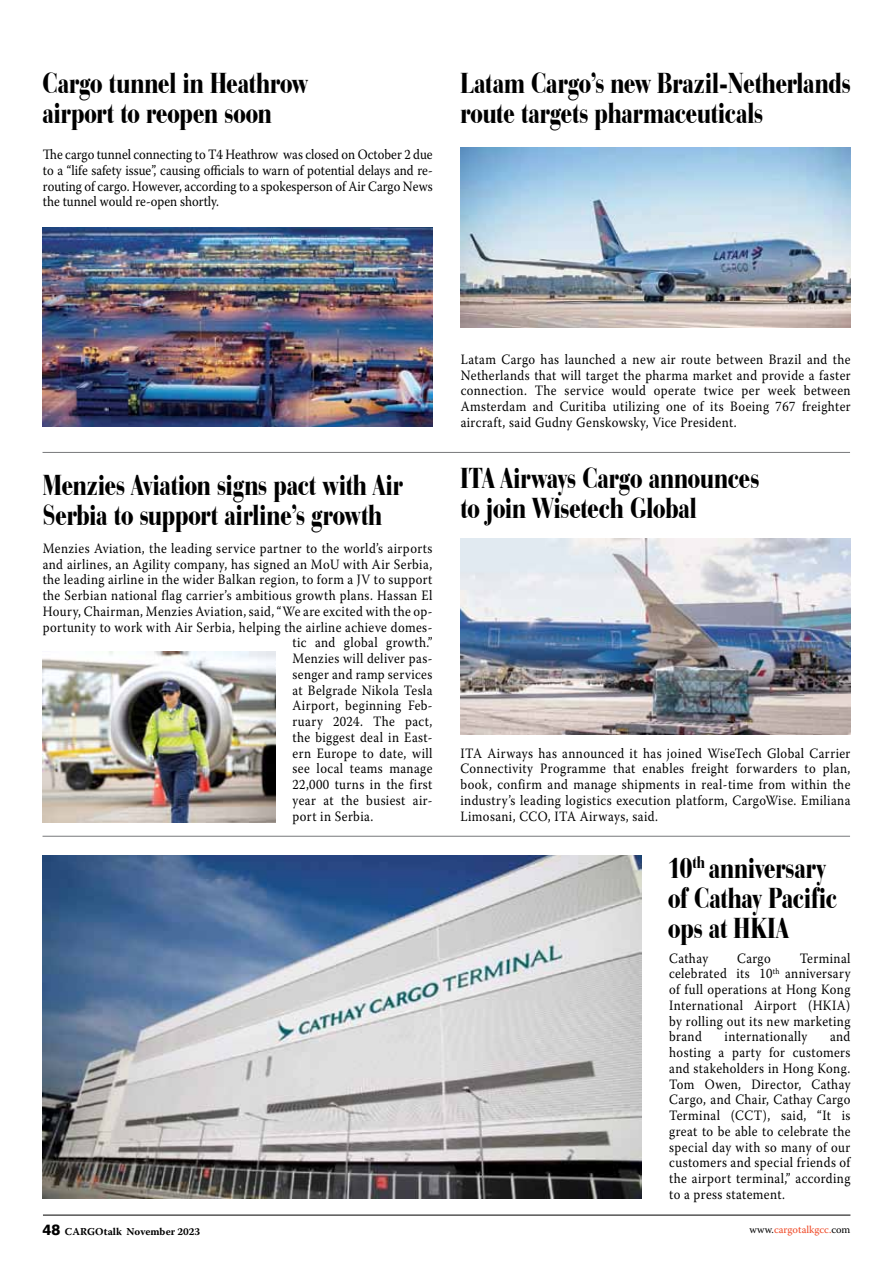
<style>
.page{position:relative;width:893px;height:1263px;background:#fff}
.page>*{position:absolute;margin:0;border:0;box-sizing:border-box;transform-origin:0 0}
.t1{font:900 30px/30px "Bauer Bodoni BT";letter-spacing:-.01em;color:#000;scale:.76 1}
.t2{font:14.25px/15.8px "Warnock Pro";letter-spacing:.03em;color:#000;text-align:justify;scale:.89 1}
.t3{font:700 10.5px "Warnock Pro";color:#000}
.t4{font:10.5px "Warnock Pro";color:#ef4623}
.s1{font-family:"Swiss 721 BT";font-weight:800;font-size:15px}
.s2{color:#000}
</style>
<div class="page">
<hr style="left:43px;top:1215px;width:807px;height:1px;background:#000">
<hr style="left:43px;top:452px;width:807px;height:1px;background:#77787b">
<hr style="left:43px;top:836px;width:807px;height:1px;background:#77787b">
<img style="left:43px;top:651px;width:233px;height:171px">
<img style="left:43px;top:228px;width:389px;height:199px">
<img style="left:43px;top:855px;width:599px;height:343px">
<img style="left:460px;top:148px;width:391px;height:180px">
<img style="left:460px;top:538px;width:390px;height:196px">
<h1 class="t1" style="left:43px;top:67px;width:351px">Cargo tunnel in Heathrow airport to reopen soon</h1>
<p class="t2" style="left:43px;top:146px;width:439px">The cargo tunnel connecting to T4 Heathrow was closed on October 2 due to a “life safety issue”, causing officials to warn of potential delays and re&shy;routing of cargo. However, according to a spokesperson of Air Cargo News the tunnel would re-open shortly.</p>
<h1 class="t1" style="left:460px;top:67px;width:515px">Latam Cargo’s new Brazil-Netherlands route targets pharmaceuticals</h1>
<p class="t2" style="left:461px;top:351px;width:440px">Latam Cargo has launched a new air route between Brazil and the Netherlands that will target the pharma market and provide a faster connection. The service would operate twice per week between Amsterdam and Curitiba utilizing one of its Boeing 767 freighter aircraft, said Gudny Genskowsky, Vice President.</p>
<h1 class="t1" style="left:43px;top:469px;width:476px">Menzies Aviation signs pact with Air<br>Serbia to support airline’s growth</h1>
<h1 class="t1" style="left:460px;top:463px;width:395px">ITA Airways Cargo announces to join Wisetech Global</h1>
<p class="t2" style="left:43px;top:540px;width:439px">Menzies Aviation, the leading service partner to the world’s airports</p>
<p class="t2" style="left:43px;top:556px;width:439px">and airlines, an Agility company, has signed an MoU with Air Serbia,</p>
<p class="t2" style="left:43px;top:572px;width:439px">the leading airline in the wider Balkan region, to form a JV to support</p>
<p class="t2" style="left:43px;top:587px;width:439px">the Serbian national flag carrier’s ambitious growth plans. Hassan El</p>
<p class="t2" style="left:43px;top:603px;width:439px">Houry, Chairman, Menzies Aviation, said, “We are excited with the op-</p>
<p class="t2" style="left:43px;top:619px;width:439px">portunity to work with Air Serbia, helping the airline achieve domes-</p>
<p class="t2" style="left:293px;top:635px;width:159px">tic and global growth.”</p>
<p class="t2" style="left:293px;top:650px;width:159px">Menzies will deliver pas-</p>
<p class="t2" style="left:293px;top:666px;width:159px">senger and ramp services</p>
<p class="t2" style="left:293px;top:682px;width:159px">at Belgrade Nikola Tesla</p>
<p class="t2" style="left:293px;top:698px;width:159px">Airport, beginning Feb-</p>
<p class="t2" style="left:293px;top:713px;width:159px">ruary 2024. The pact,</p>
<p class="t2" style="left:293px;top:729px;width:159px">the biggest deal in East-</p>
<p class="t2" style="left:293px;top:745px;width:159px">ern Europe to date, will</p>
<p class="t2" style="left:293px;top:760px;width:159px">see local teams manage</p>
<p class="t2" style="left:293px;top:776px;width:159px">22,000 turns in the first</p>
<p class="t2" style="left:293px;top:792px;width:159px">year at the busiest air-</p>
<p class="t2" style="left:293px;top:808px;width:92px">port in Serbia.</p>
<p class="t2" style="left:460px;top:745px;width:440px">ITA Airways has announced it has joined WiseTech Global Carrier Connectivity Programme that enables freight forwarders to plan, book, confirm and manage shipments in real-time from within the industry’s leading logistics execution platform, CargoWise. Emiliana Limosani, CCO, ITA Airways, said.</p>
<h1 class="t1" style="left:668px;top:852px;width:224px">10<sup>th</sup> anniversary of Cathay Pacific ops at HKIA</h1>
<p class="t2" style="left:669px;top:950px;width:205px;text-indent:130px">Terminal celebrated its 10<sup>th</sup> anniversary of full operations at Hong Kong International Airport (HKIA) by rolling out its new marketing brand</p>
<p class="t2" style="left:669px;top:950px;width:45px">Cathay</p>
<p class="t2" style="left:737px;top:950px;width:39px">Cargo</p>
<p class="t2" style="left:669px;top:1028px;width:205px;text-indent:161px">and hosting a party for customers and stakeholders in Hong Kong.<br>Tom Owen, Director, Cathay Cargo, and Chair, Cathay Cargo Terminal (CCT), said, “It is great to be able to celebrate the special day with so many of our customers and special friends of the airport terminal,” according to a press statement.</p>
<p class="t2" style="left:725px;top:1028px;width:95px">internationally</p>
<p class="t3" style="left:43px;top:1225px;width:159px"><span class="s1">48</span> CARGOtalk November 2023</p>
<p class="t4" style="left:749px;top:1223px;width:103px"><span class="s2">www.</span>cargotalkgcc.<span class="s2">com</span></p>
</div>
